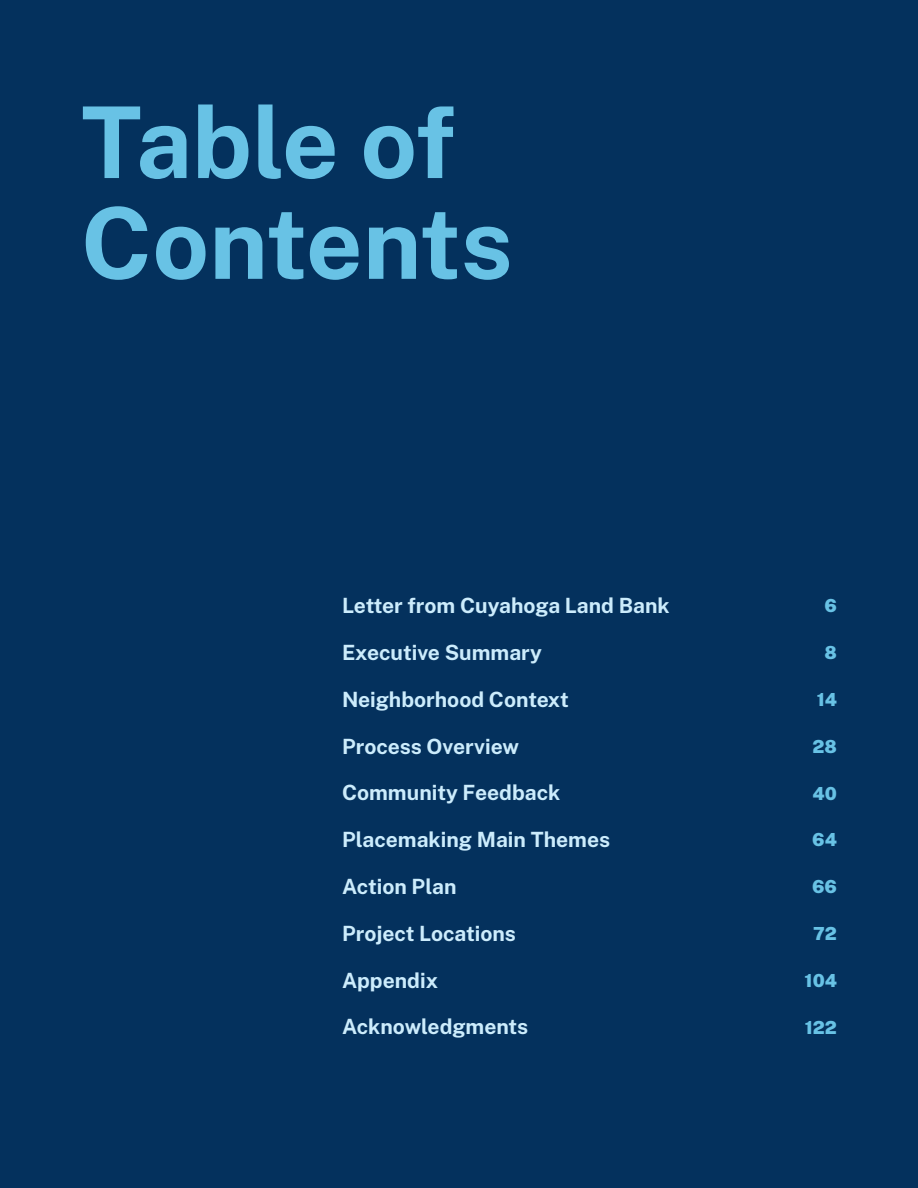
<style>
.page{position:relative;width:918px;height:1188px;background:#04315d}
.page>*{position:absolute;margin:0;border:0;box-sizing:border-box;transform-origin:0 0}
.t1{font:700 99px/100.8px "Public Sans";letter-spacing:-.01em;color:#68c2e5}
.t2{font:700 21px "Public Sans";color:#ccecfc}
.t3{font:900 18px "Public Sans";color:#68c2e5}
</style>
<div class="page">
<h1 class="t1" style="left:81px;top:89px;width:433px">Table of<br>Contents</h1>
<p class="t2" style="left:342px;top:592px;width:329px">Letter from Cuyahoga Land Bank</p>
<p class="t2" style="left:342px;top:638px;width:202px">Executive Summary</p>
<p class="t2" style="left:342px;top:685px;width:228px">Neighborhood Context</p>
<p class="t2" style="left:342px;top:732px;width:179px">Process Overview</p>
<p class="t2" style="left:342px;top:779px;width:220px">Community Feedback</p>
<p class="t2" style="left:342px;top:826px;width:270px">Placemaking Main Themes</p>
<p class="t2" style="left:342px;top:873px;width:116px">Action Plan</p>
<p class="t2" style="left:342px;top:919px;width:176px">Project Locations</p>
<p class="t2" style="left:342px;top:966px;width:98px">Appendix</p>
<p class="t2" style="left:342px;top:1013px;width:188px">Acknowledgments</p>
<p class="t3" style="left:824px;top:594px;width:14px">6</p>
<p class="t3" style="left:825px;top:641px;width:14px">8</p>
<p class="t3" style="left:817px;top:688px;width:22px">14</p>
<p class="t3" style="left:812px;top:734px;width:26px">28</p>
<p class="t3" style="left:813px;top:781px;width:26px">40</p>
<p class="t3" style="left:812px;top:828px;width:26px">64</p>
<p class="t3" style="left:812px;top:875px;width:26px">66</p>
<p class="t3" style="left:813px;top:922px;width:25px">72</p>
<p class="t3" style="left:805px;top:968px;width:34px">104</p>
<p class="t3" style="left:805px;top:1015px;width:34px">122</p>
</div>
